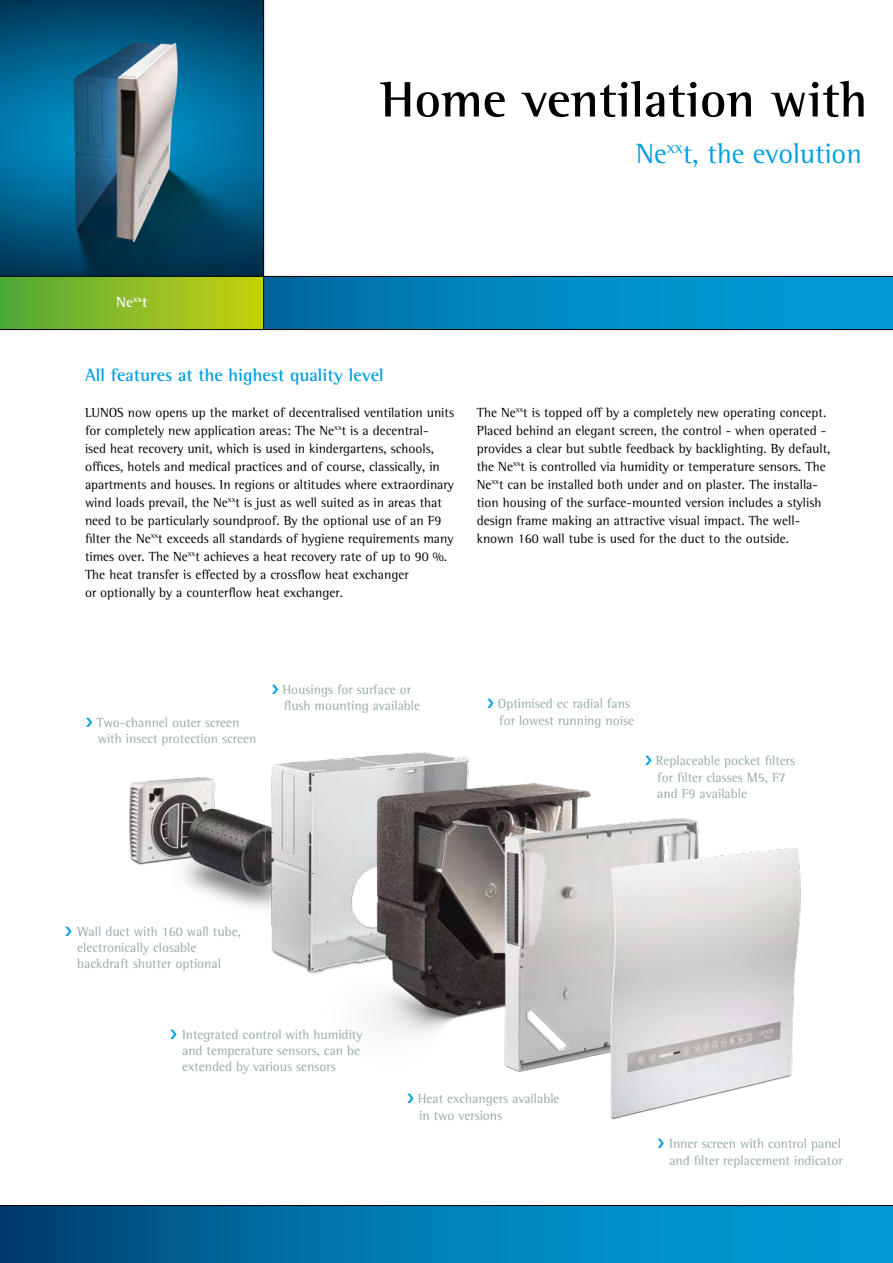
<style>
.page{position:relative;width:893px;height:1263px;background:#fff}
.page>*{position:absolute;margin:0;border:0;box-sizing:border-box;transform-origin:0 0}
.Ueberschrift_gross{font:700 51px "Rotis Semi Serif Pro";color:#000}
.Fließtext{font:28.5px "Rotis Semi Serif Pro";color:#009fe3}
.t1{font:700 18px "Rotis Semi Serif Pro";color:#009fe3}
.Seitenzahlen{font:700 15px "Rotis Semi Serif Pro";color:#fff}
.t2{font:13.5px/18px "Rotis Semi Serif Pro";color:#000}
.t3{font:13.5px "Rotis Semi Serif Pro";color:#96aaaa}
</style>
<div class="page">
<img style="left:129px;top:752px;width:672px;height:368px">
<img style="left:0;top:0;width:263px;height:276px">
<div style="left:263px;top:276px;width:630px;height:54px;background:linear-gradient(to right,#006ea5,#00a2dc)"></div>
<div style="left:0;top:276px;width:263px;height:54px;background:linear-gradient(to right,#50a83a,#c7d110)"></div>
<hr style="left:0;top:276px;width:893px;height:1px;background:#000">
<hr style="left:0;top:329px;width:893px;height:1px;background:#000">
<hr style="left:263px;top:0;width:1px;height:330px;background:#000">
<svg style="left:0;top:1206px;width:893px;height:57px;background:#0078ae"></svg>
<hr style="left:0;top:1205px;width:893px;height:1px;background:#000">
<svg style="left:646px;top:756px;width:6px;height:9px"></svg>
<svg style="left:170px;top:1029px;width:7px;height:10px"></svg>
<svg style="left:408px;top:1094px;width:6px;height:9px"></svg>
<p class="Seitenzahlen" style="left:116px;top:293px;width:33px">Ne<sup>xx</sup>t</p>
<p class="Ueberschrift_gross" style="left:381px;top:68px;width:488px">Home ventilation with</p>
<p class="Fließtext" style="left:636px;top:136px;width:228px">Ne<sup>xx</sup>t, the evolution</p>
<p class="t1" style="left:85px;top:364px;width:300px">All features at the highest quality level</p>
<p class="t2" style="left:85px;top:403px;width:370px">LUNOS now opens up the market of decentralised ventilation units for completely new application areas: The Ne<sup>xx</sup>t is a decentral-<br>ised heat recovery unit, which is used in kindergartens, schools, offices, hotels and medical practices and of course, classically, in apartments and houses. In regions or altitudes where extraordinary wind loads prevail, the Ne<sup>xx</sup>t is just as well suited as in areas that need to be particularly soundproof. By the optional use of an F9 filter the Ne<sup>xx</sup>t exceeds all standards of hygiene requirements many times over. The Ne<sup>xx</sup>t achieves a heat recovery rate of up to 90 %.</p>
<p class="t2" style="left:85px;top:565px;width:325px">The heat transfer is effected by a crossflow heat exchanger or optionally by a counterflow heat exchanger.</p>
<p class="t2" style="left:477px;top:403px;width:355px">The Ne<sup>xx</sup>t is topped off by a completely new operating concept.<br>Placed behind an elegant screen, the control - when operated - provides a clear but subtle feedback by backlighting. By default, the Ne<sup>xx</sup>t is controlled via humidity or temperature sensors. The Ne<sup>xx</sup>t can be installed both under and on plaster. The installa&shy;tion housing of the surface-mounted version includes a stylish design frame making an attractive visual impact. The well&shy;known 160 wall tube is used for the duct to the outside.</p>
<p class="t3" style="left:96px;top:714px;width:145px">Two-channel outer screen</p>
<p class="t3" style="left:98px;top:730px;width:160px">with insect protection screen</p>
<p class="t3" style="left:282px;top:681px;width:130px">Housings for surface or</p>
<p class="t3" style="left:284px;top:697px;width:138px">flush mounting available</p>
<p class="t3" style="left:498px;top:696px;width:134px">Optimised ec radial fans</p>
<p class="t3" style="left:499px;top:712px;width:136px">for lowest running noise</p>
<p class="t3" style="left:656px;top:753px;width:141px">Replaceable pocket filters</p>
<p class="t3" style="left:657px;top:769px;width:130px">for filter classes M5, F7</p>
<p class="t3" style="left:657px;top:785px;width:91px">and F9 available</p>
<p class="t3" style="left:78px;top:923px;width:165px">Wall duct with 160 wall tube,</p>
<p class="t3" style="left:77px;top:939px;width:121px">electronically closable</p>
<p class="t3" style="left:77px;top:955px;width:145px">backdraft shutter optional</p>
<p class="t3" style="left:182px;top:1026px;width:182px">Integrated control with humidity</p>
<p class="t3" style="left:182px;top:1042px;width:180px">and temperature sensors, can be</p>
<p class="t3" style="left:182px;top:1058px;width:155px">extended by various sensors</p>
<p class="t3" style="left:418px;top:1091px;width:143px">Heat exchangers available</p>
<p class="t3" style="left:419px;top:1107px;width:85px">in two versions</p>
<p class="t3" style="left:669px;top:1135px;width:173px">Inner screen with control panel</p>
<p class="t3" style="left:669px;top:1152px;width:175px">and filter replacement indicator</p>
</div>
